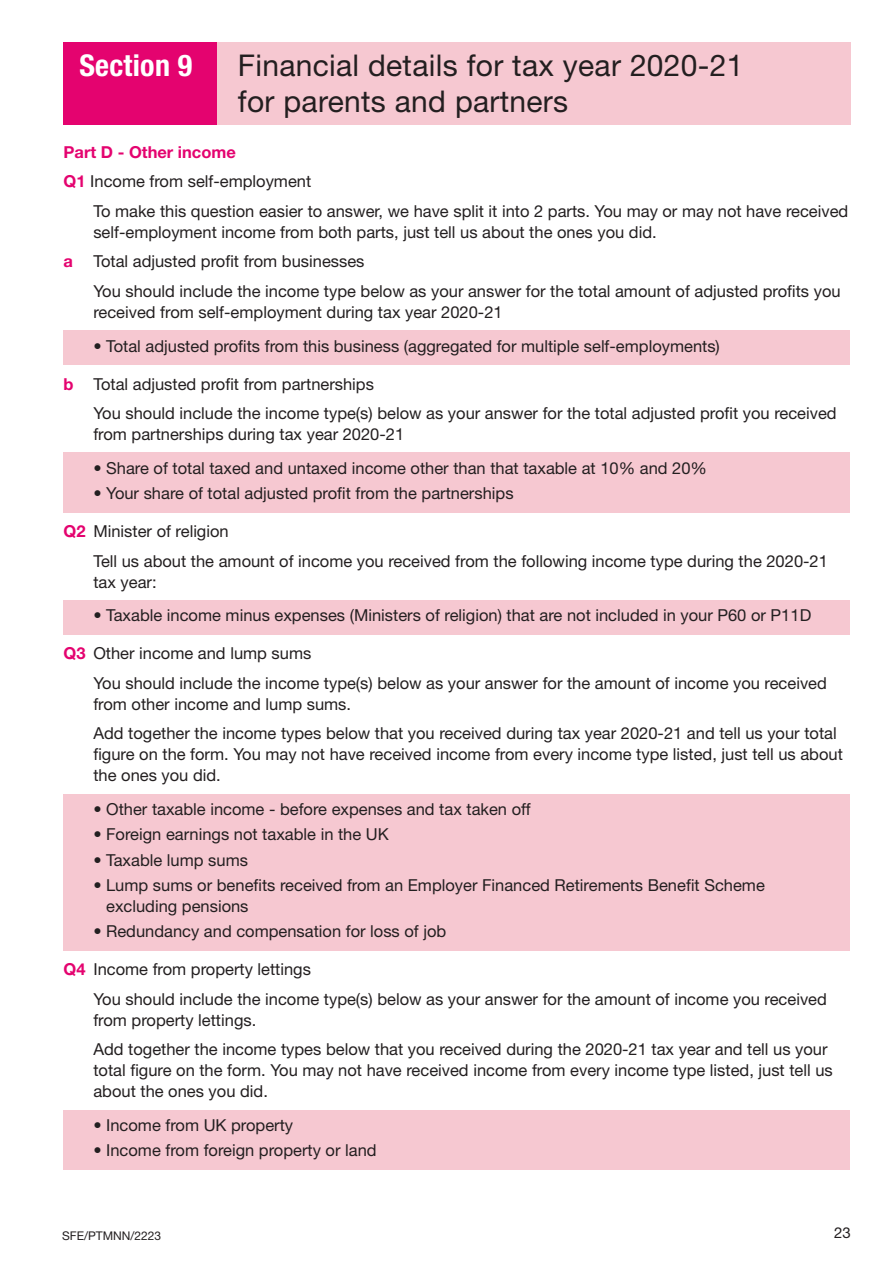
<style>
.page{position:relative;width:893px;height:1263px;background:#fff}
.page>*{position:absolute;margin:0;border:0;box-sizing:border-box;transform-origin:0 0}
.t1{font:30px/36px "Helvetica Neue LT Std";letter-spacing:.01em;color:#231f20}
.t2{font:700 condensed 30px "Helvetica Neue LT Std";letter-spacing:.01em;color:#fff}
.t3{font:16.5px/29.5px "Helvetica Neue LT Std";color:#231f20}
.t4{font:700 16.5px "Helvetica Neue LT Std";color:#e4036f}
.t5{font:15px "Helvetica Neue LT Std";color:#231f20}
.t6{font:12px "Helvetica Neue LT Std";color:#231f20}
.s1{font-weight:700;color:#e4036f}
</style>
<div class="page">
<div style="left:64px;top:331px;width:786px;height:34px;background:#f6c8d1"></div>
<div style="left:64px;top:453px;width:786px;height:34px;background:#f6c8d1"></div>
<div style="left:64px;top:478px;width:786px;height:34px;background:#f6c8d1"></div>
<div style="left:64px;top:600px;width:786px;height:35px;background:#f6c8d1"></div>
<div style="left:64px;top:794px;width:786px;height:34px;background:#f6c8d1"></div>
<div style="left:64px;top:819px;width:786px;height:35px;background:#f6c8d1"></div>
<div style="left:64px;top:845px;width:786px;height:34px;background:#f6c8d1"></div>
<div style="left:64px;top:870px;width:786px;height:55px;background:#f6c8d1"></div>
<div style="left:64px;top:916px;width:786px;height:34px;background:#f6c8d1"></div>
<div style="left:64px;top:1110px;width:786px;height:34px;background:#f6c8d1"></div>
<div style="left:64px;top:1135px;width:786px;height:34px;background:#f6c8d1"></div>
<div style="left:64px;top:43px;width:153px;height:82px;background:#e4036f"></div>
<div style="left:217px;top:43px;width:634px;height:82px;background:#f6c8d1"></div>
<h1 class="t2" style="left:79px;top:47px;width:114px">Section 9</h1>
<h1 class="t1" style="left:238px;top:47px;width:507px">Financial details for tax year 2020-21 for parents and partners</h1>
<p class="t4" style="left:64px;top:142px;width:174px">Part D - Other income</p>
<p class="t3" style="left:64px;top:166px;width:249px"><span class="s1">Q1</span> Income from self-employment</p>
<p class="t3" style="left:93px;top:196px;width:756px">To make this question easier to answer, we have split it into 2 parts. You may or may not have received</p>
<p class="t3" style="left:64px;top:217px;width:595px;text-indent:30px">self-employment income from both parts, just tell us about the ones you did. <span class="s1">a</span> Total adjusted profit from businesses</p>
<p class="t3" style="left:93px;top:280px;width:749px;line-height:21px">You should include the income type below as your answer for the total amount of adjusted profits you received from self-employment during tax year 2020-21</p>
<p class="t3" style="left:93px;top:331px;width:628px">• Total adjusted profits from this business (aggregated for multiple self-employments)</p>
<p class="t3" style="left:93px;top:369px;width:745px;text-indent:-30px"><span class="s1">b</span> Total adjusted profit from partnerships<br>You should include the income type(s) below as your answer for the total adjusted profit you received</p>
<p class="t3" style="left:93px;top:419px;width:312px">from partnerships during tax year 2020-21</p>
<p class="t3" style="left:93px;top:453px;width:615px">• Share of total taxed and untaxed income other than that taxable at 10% and 20%</p>
<p class="t3" style="left:93px;top:478px;width:422px">• Your share of total adjusted profit from the partnerships</p>
<p class="t3" style="left:93px;top:516px;width:736px;text-indent:-30px"><span class="s1">Q2</span> Minister of religion<br>Tell us about the amount of income you received from the following income type during the 2020-21</p>
<p class="t3" style="left:93px;top:567px;width:65px">tax year:</p>
<p class="t3" style="left:93px;top:600px;width:719px">• Taxable income minus expenses (Ministers of religion) that are not included in your P60 or P11D</p>
<p class="t3" style="left:93px;top:638px;width:735px;text-indent:-30px"><span class="s1">Q3</span> Other income and lump sums<br>You should include the income type(s) below as your answer for the amount of income you received</p>
<p class="t3" style="left:93px;top:689px;width:745px">from other income and lump sums.<br>Add together the income types below that you received during tax year 2020-21 and tell us your total</p>
<p class="t3" style="left:93px;top:744px;width:751px;line-height:21px">figure on the form. You may not have received income from every income type listed, just tell us about the ones you did.</p>
<p class="t3" style="left:93px;top:794px;width:439px">• Other taxable income - before expenses and tax taken off</p>
<p class="t3" style="left:93px;top:820px;width:297px">• Foreign earnings not taxable in the UK</p>
<p class="t3" style="left:93px;top:845px;width:156px">• Taxable lump sums</p>
<p class="t3" style="left:106px;top:874px;width:660px;line-height:21px;text-indent:-13px">• Lump sums or benefits received from an Employer Financed Retirements Benefit Scheme excluding pensions</p>
<p class="t3" style="left:93px;top:916px;width:354px">• Redundancy and compensation for loss of job</p>
<p class="t3" style="left:93px;top:954px;width:735px;text-indent:-30px"><span class="s1">Q4</span> Income from property lettings<br>You should include the income type(s) below as your answer for the amount of income you received</p>
<p class="t3" style="left:93px;top:1005px;width:736px">from property lettings.<br>Add together the income types below that you received during the 2020-21 tax year and tell us your</p>
<p class="t3" style="left:93px;top:1060px;width:741px;line-height:21px">total figure on the form. You may not have received income from every income type listed, just tell us about the ones you did.</p>
<p class="t3" style="left:93px;top:1110px;width:201px">• Income from UK property</p>
<p class="t3" style="left:93px;top:1135px;width:285px">• Income from foreign property or land</p>
<p class="t6" style="left:62px;top:1229px;width:101px">SFE/PTMNN/2223</p>
<p class="t5" style="left:834px;top:1224px;width:18px">23</p>
</div>
